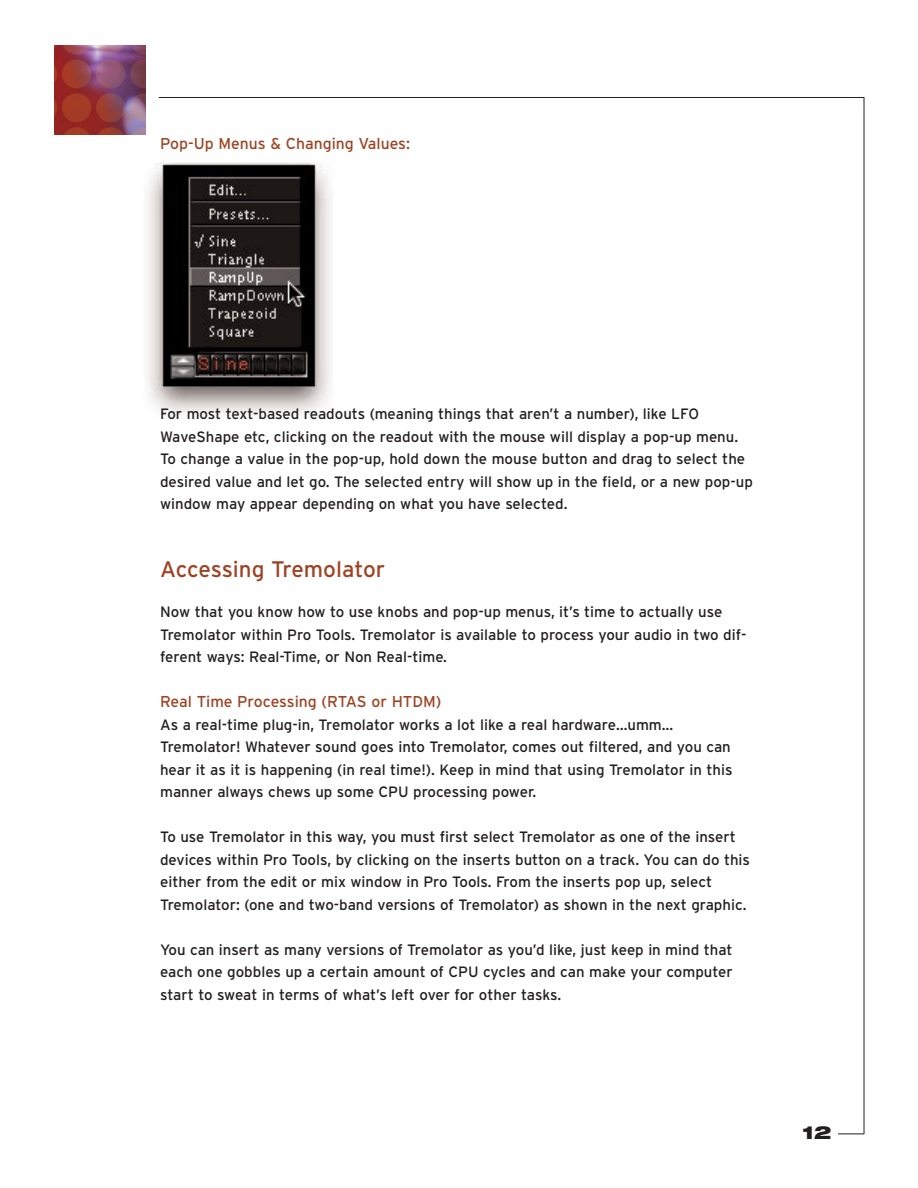
<style>
.page{position:relative;width:918px;height:1188px;background:#fff}
.page>*{position:absolute;margin:0;border:0;box-sizing:border-box;transform-origin:0 0}
.t1{font:22.5px "Interstate";color:#9e4425}
.t2{font:900 expanded 18px "Helvetica Neue";color:#231f20}
.t3{font:15.75px "Interstate";color:#9e4425}
.t4{font:15px/22.5px "Interstate";color:#231f20}
</style>
<div class="page">
<img style="left:148px;top:162px;width:183px;height:251px">
<img style="left:54px;top:46px;width:92px;height:89px">
<hr style="left:159px;top:97px;width:705px;height:1px;background:#231f20">
<hr style="left:864px;top:97px;width:1px;height:1037px;background:#231f20">
<svg style="left:838px;top:1134px;width:26px;height:1px"></svg>
<p class="t3" style="left:160px;top:138px;width:251px">Pop-Up Menus &amp; Changing Values:</p>
<p class="t4" style="left:160px;top:404px;width:594px">For most text-based readouts (meaning things that aren’t a number), like LFO WaveShape etc, clicking on the readout with the mouse will display a pop-up menu.<br>To change a value in the pop-up, hold down the mouse button and drag to select the desired value and let go. The selected entry will show up in the field, or a new pop-up window may appear depending on what you have selected.</p>
<h1 class="t1" style="left:160px;top:560px;width:227px">Accessing Tremolator</h1>
<p class="t4" style="left:160px;top:602px;width:588px">Now that you know how to use knobs and pop-up menus, it’s time to actually use<br>Tremolator within Pro Tools. Tremolator is available to process your audio in two dif&shy;ferent ways: Real-Time, or Non Real-time.</p>
<p class="t3" style="left:160px;top:696px;width:283px">Real Time Processing (RTAS or HTDM)</p>
<p class="t4" style="left:160px;top:715px;width:574px">As a real-time plug-in, Tremolator works a lot like a real hardware…umm… Tremolator! Whatever sound goes into Tremolator, comes out filtered, and you can hear it as it is happening (in real time!). Keep in mind that using Tremolator in this manner always chews up some CPU processing power.</p>
<p class="t4" style="left:160px;top:827px;width:592px">To use Tremolator in this way, you must first select Tremolator as one of the insert devices within Pro Tools, by clicking on the inserts button on a track. You can do this either from the edit or mix window in Pro Tools. From the inserts pop up, select Tremolator: (one and two-band versions of Tremolator) as shown in the next graphic.</p>
<p class="t4" style="left:160px;top:940px;width:574px;text-align:justify">You can insert as many versions of Tremolator as you’d like, just keep in mind that each one gobbles up a certain amount of CPU cycles and can make your computer start to sweat in terms of what’s left over for other tasks.</p>
<p class="t2" style="left:802px;top:1126px;width:31px">12</p>
</div>
